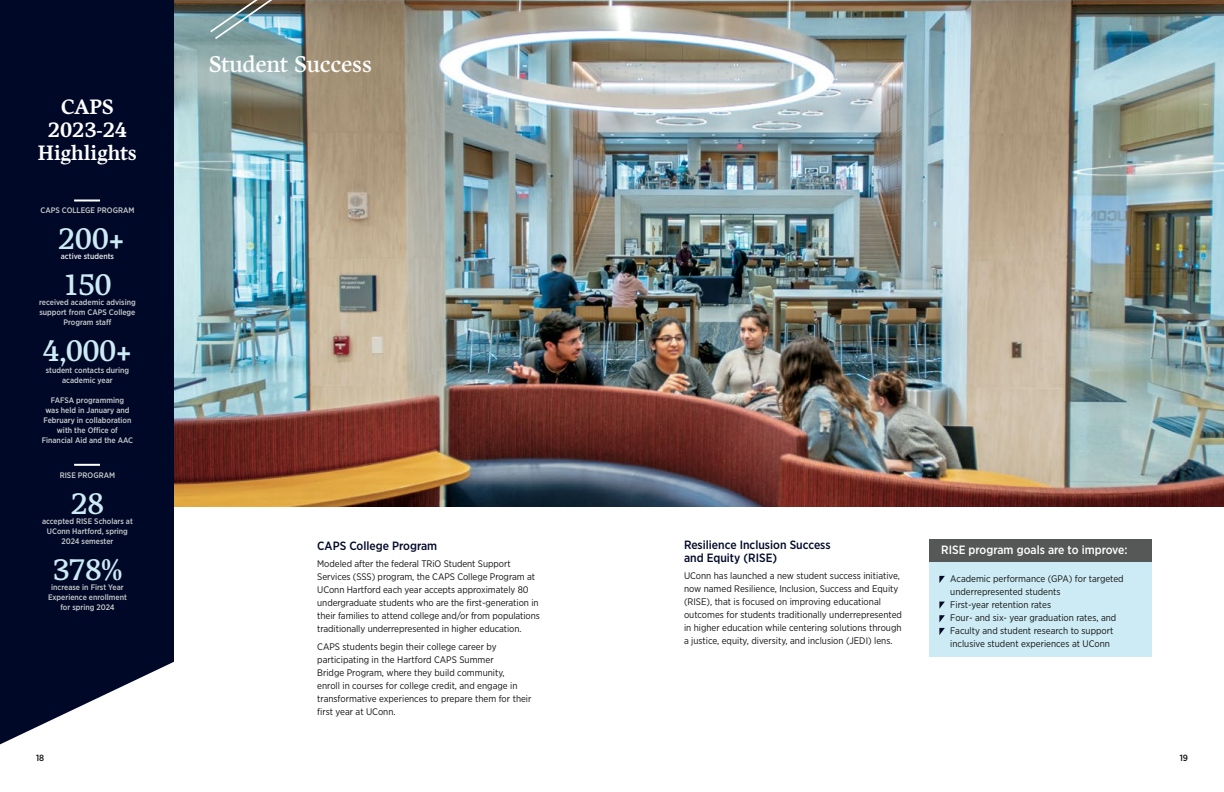
<style>
.page{position:relative;width:1224px;height:792px;background:#fff}
.page>*{position:absolute;margin:0;border:0;box-sizing:border-box;transform-origin:0 0}
.t1{font:30px "Harfang";letter-spacing:-.02em;color:#cdebf4}
.t2{font:23px "Harfang";letter-spacing:-.005em;color:#fff}
.t3{font:700 21px/23px "Harfang";color:#fff;text-align:center}
.t4{font:500 12px/13px "Gotham Narrow";color:#000828}
.t5{font:500 12px "Gotham Narrow";color:#fff}
.t6{font:9.5px/13px "Gotham Narrow";color:#121212}
.t7{font:500 9px "Gotham Narrow";color:#121212}
.t8{font:500 8px/10px "Gotham Narrow";color:#c9cccb;text-align:center}
.t9{font:500 8px "Gotham Narrow";color:#e8eae9}
</style>
<div class="page">
<img style="left:173px;top:0;width:1051px;height:506px">
<div style="left:929px;top:560px;width:223px;height:97px;background:#cdebf4"></div>
<div style="left:929px;top:539px;width:223px;height:23px;background:#565858"></div>
<div style="left:0;top:0;width:173px;height:792px;background:#000828"></div>
<svg style="left:939px;top:628px;width:6px;height:7px"></svg>
<svg style="left:939px;top:615px;width:6px;height:7px"></svg>
<svg style="left:939px;top:602px;width:6px;height:7px"></svg>
<svg style="left:939px;top:576px;width:6px;height:7px"></svg>
<hr style="left:74px;top:200px;width:26px;height:2px;background:#fff">
<hr style="left:74px;top:464px;width:26px;height:2px;background:#fff">
<svg style="left:0;top:654px;width:174px;height:138px"></svg>
<svg style="left:208px;top:0;width:86px;height:20px;background:#64706e"></svg>
<img style="left:193px;top:20px;width:1024px;height:465px">
<p class="t3" style="left:38px;top:95px;width:101px">CAPS<br>2023-24<br>Highlights</p>
<h3 class="t8" style="left:40px;top:205px;width:95px">CAPS COLLEGE PROGRAM</h3>
<p class="t1" style="left:58px;top:221px;width:69px">200+</p>
<p class="t9" style="left:61px;top:251px;width:55px">active students</p>
<p class="t1" style="left:63px;top:267px;width:51px">150</p>
<p class="t8" style="left:39px;top:297px;width:98px">received academic advising support from CAPS College<br>Program staff</p>
<p class="t1" style="left:42px;top:333px;width:92px">4,000+</p>
<p class="t8" style="left:46px;top:365px;width:85px">student contacts during academic year</p>
<p class="t8" style="left:42px;top:395px;width:93px">FAFSA programming<br>was held in January and<br>February in collaboration with the Office of<br>Financial Aid and the AAC</p>
<h3 class="t8" style="left:60px;top:470px;width:57px">RISE PROGRAM</h3>
<p class="t1" style="left:70px;top:485px;width:36px">28</p>
<p class="t8" style="left:42px;top:516px;width:92px">accepted RISE Scholars at<br>UConn Hartford, spring<br>2024 semester</p>
<p class="t1" style="left:52px;top:551px;width:71px">378%</p>
<p class="t8" style="left:48px;top:592px;width:80px">Experience enrollment for spring 2024</p>
<p class="t8" style="left:51px;top:582px;width:74px">increase in First Year</p>
<p class="t7" style="left:36px;top:752px;width:10px">18</p>
<h2 class="t2" style="left:209px;top:50px;width:165px">Student Success</h2>
<p class="t4" style="left:317px;top:539px;width:122px">CAPS College Program</p>
<p class="t6" style="left:317px;top:557px;width:224px">Modeled after the federal TRiO Student Support Services (SSS) program, the CAPS College Program at UConn Hartford each year accepts approximately 80 undergraduate students who are the first-generation in their families to attend college and/or from populations traditionally underrepresented in higher education.</p>
<p class="t6" style="left:317px;top:640px;width:216px">CAPS students begin their college career by participating in the Hartford CAPS Summer<br>Bridge Program, where they build community,<br>enroll in courses for college credit, and engage in transformative experiences to prepare them for their first year at UConn.</p>
<h3 class="t4" style="left:684px;top:538px;width:148px">Resilience Inclusion Success and Equity (RISE)</h3>
<p class="t6" style="left:684px;top:569px;width:220px">UConn has launched a new student success initiative, now named Resilience, Inclusion, Success and Equity (RISE), that is focused on improving educational outcomes for students traditionally underrepresented in higher education while centering solutions through a justice, equity, diversity, and inclusion (JEDI) lens.</p>
<h3 class="t5" style="left:941px;top:542px;width:188px">RISE program goals are to improve:</h3>
<p class="t6" style="left:950px;top:572px;width:175px">Academic performance (GPA) for targeted underrepresented students</p>
<p class="t6" style="left:950px;top:598px;width:102px">First-year retention rates</p>
<p class="t6" style="left:950px;top:611px;width:168px">Four- and six- year graduation rates, and</p>
<p class="t6" style="left:950px;top:624px;width:165px">Faculty and student research to support inclusive student experiences at UConn</p>
<p class="t7" style="left:1180px;top:752px;width:10px">19</p>
</div>
